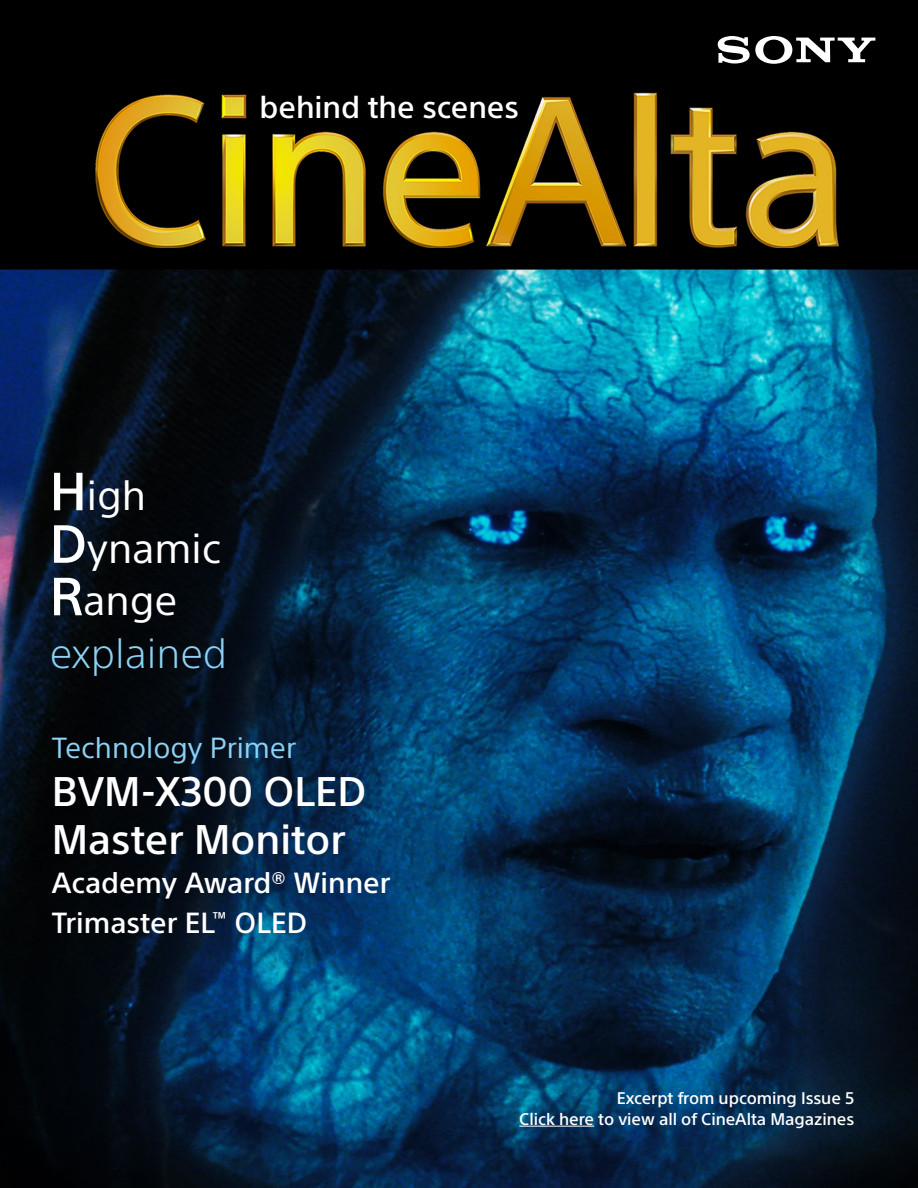
<style>
.page{position:relative;width:918px;height:1188px;background:#fff}
.page>*{position:absolute;margin:0;border:0;box-sizing:border-box;transform-origin:0 0}
.t1{font:40.5px/52.5px "SST Std";color:#fff}
.t2{font:500 40.5px/48px "SST Std";color:#fff}
.t3{font:500 30.3px "SST Std";letter-spacing:-.005em;color:#fff}
.t4{font:500 28.5px/40.5px "SST Std";color:#fff}
.t5{font:28.5px "SST Std";color:#8cd2f4}
.t6{font:500 16.5px/21px "SST Std";letter-spacing:-.005em;color:#fff;text-align:right}
.s1{font-weight:500;font-size:52.5px}
.s2{font-weight:300;color:#8cd2f4}
</style>
<div class="page">
<img style="left:0;top:252px;width:918px;height:936px">
<div style="left:0;top:0;width:918px;height:252px;background:#000"></div>
<img style="left:83px;top:84px;width:783px;height:164px">
<hr style="left:519px;top:1126px;width:75px;height:1px;background:#fff">
<svg style="left:718px;top:36px;width:157px;height:28px"></svg>
<h2 class="t3" style="left:260px;top:89px;width:261px">behind the scenes</h2>
<h1 class="t1" style="left:50px;top:469px;width:179px"><span class="s1">H</span>igh<br><span class="s1">D</span>ynamic<br><span class="s1">R</span>ange <span class="s2">explained</span></h1>
<h3 class="t5" style="left:52px;top:731px;width:246px">Technology Primer</h3>
<h1 class="t2" style="left:52px;top:767px;width:316px">BVM-X300 OLED<br>Master Monitor</h1>
<h3 class="t4" style="left:52px;top:862px;width:340px">Academy Award® Winner<br>Trimaster EL<sup>™</sup> OLED</h3>
<p class="t6" style="left:519px;top:1087px;width:336px">Excerpt from upcoming Issue 5<br>Click here to view all of CineAlta Magazines</p>
</div>
